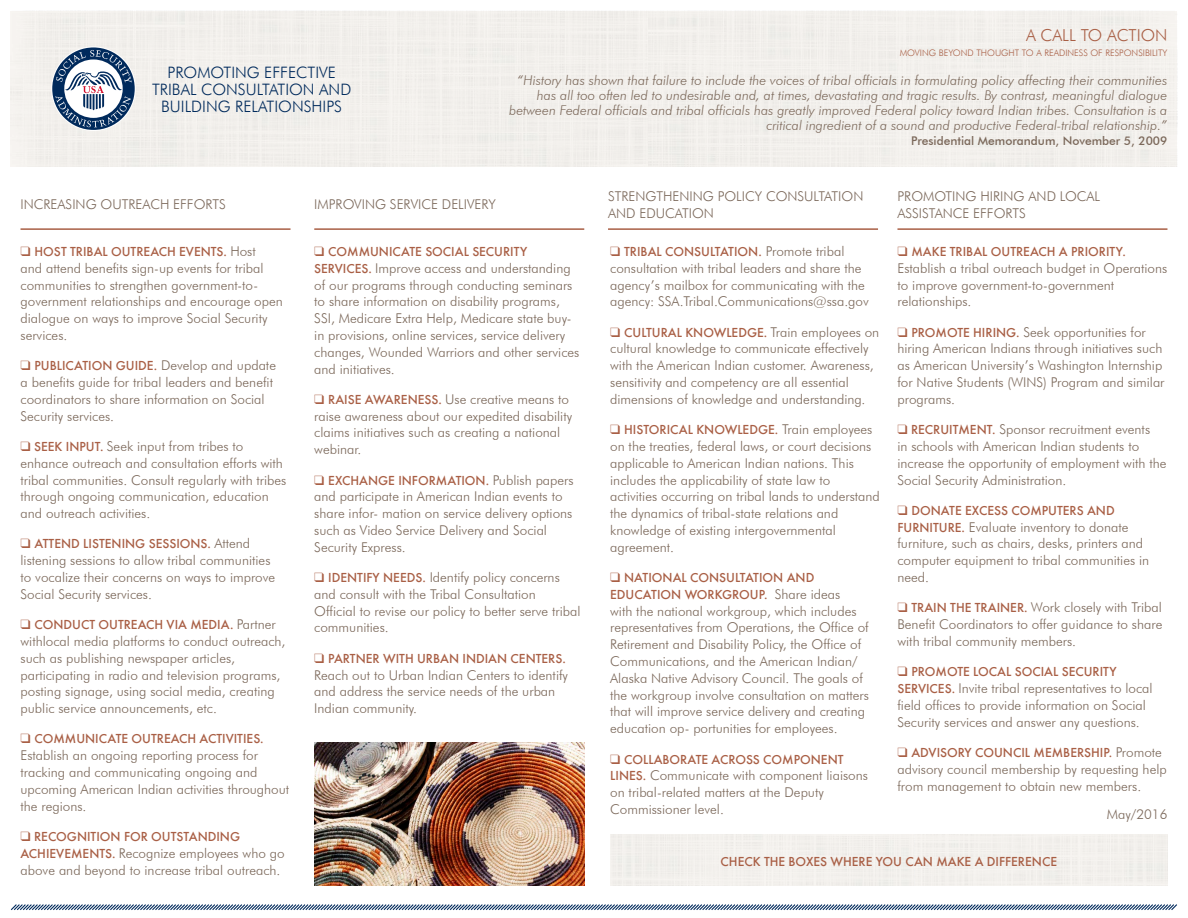
<style>
.page{position:relative;width:1188px;height:918px;background:#fff}
.page>*{position:absolute;margin:0;border:0;box-sizing:border-box;transform-origin:0 0}
.Body{font:300 16.5px "Futura BT";color:#a95f45}
.t1{font:300 15.75px/17px "Futura BT";color:#002a5c;text-align:center}
.Body-2{font:300 13.5px/16.8px "Futura BT";color:#7b685a}
.Body-3{font:italic 300 13.5px/15px "Futura BT";color:#7b685a;text-align:right}
.Body-4{font:500 13.5px "Futura TEE";color:#a95f45}
.Body-5{font:500 12px "Futura BT";color:#7b685a}
.Body-6{font:300 9px "Futura BT";color:#a95f45}
.s1{color:#a95f45}
.s2{font-family:"Futura TEE";font-weight:500;color:#a95f45}
</style>
<div class="page">
<hr style="left:21px;top:228px;width:270px;height:2px;background:#a95f45">
<hr style="left:314px;top:228px;width:270px;height:2px;background:#a95f45">
<hr style="left:608px;top:228px;width:270px;height:2px;background:#a95f45">
<hr style="left:897px;top:228px;width:270px;height:2px;background:#a95f45">
<svg style="left:11px;top:904px;width:1166px;height:6px;background:#8b9db4"></svg>
<svg style="left:52px;top:47px;width:83px;height:83px"></svg>
<svg style="left:55px;top:50px;width:77px;height:77px"></svg>
<img style="left:314px;top:742px;width:270px;height:143px">
<h1 class="t1" style="left:152px;top:64px;width:201px">PROMOTING EFFECTIVE<br>TRIBAL CONSULTATION AND<br>BUILDING RELATIONSHIPS</h1>
<p class="Body" style="left:1026px;top:25px;width:143px">A CALL TO ACTION</p>
<p class="Body-6" style="left:900px;top:47px;width:269px">MOVING BEYOND THOUGHT TO A READINESS OF RESPONSIBILITY</p>
<p class="Body-3" style="left:509px;top:72px;width:660px">“History has shown that failure to include the voices of tribal officials in formulating policy affecting their communities has all too often led to undesirable and, at times, devastating and tragic results. By contrast, meaningful dialogue between Federal officials and tribal officials has greatly improved Federal policy toward Indian tribes. Consultation is a critical ingredient of a sound and productive Federal-tribal relationship.”</p>
<p class="Body-5" style="left:911px;top:133px;width:258px">Presidential Memorandum, November 5, 2009</p>
<h2 class="Body-2" style="left:21px;top:196px;width:207px">INCREASING OUTREACH EFFORTS</h2>
<p class="Body-2" style="left:21px;top:243px;width:264px"><span class="s1">❑</span> <span class="s2">HOST TRIBAL OUTREACH EVENTS.</span> Host<br>and attend benefits sign-up events for tribal communities to strengthen government-to&shy;government relationships and encourage open dialogue on ways to improve Social Security services.</p>
<p class="Body-2" style="left:21px;top:357px;width:257px"><span class="s1">❑</span> <span class="s2">PUBLICATION GUIDE.</span> Develop and update a benefits guide for tribal leaders and benefit coordinators to share information on Social Security services.</p>
<p class="Body-2" style="left:21px;top:438px;width:267px"><span class="s1">❑</span> <span class="s2">SEEK INPUT.</span> Seek input from tribes to enhance outreach and consultation efforts with tribal communities. Consult regularly with tribes through ongoing communication, education and outreach activities.</p>
<p class="Body-2" style="left:21px;top:535px;width:256px"><span class="s1">❑</span> <span class="s2">ATTEND LISTENING SESSIONS.</span> Attend listening sessions to allow tribal communities to vocalize their concerns on ways to improve Social Security services.</p>
<p class="Body-2" style="left:21px;top:616px;width:266px"><span class="s1">❑</span> <span class="s2">CONDUCT OUTREACH VIA MEDIA.</span> Partner withlocal media platforms to conduct outreach, such as publishing newspaper articles, participating in radio and television programs, posting signage, using social media, creating public service announcements, etc.</p>
<p class="Body-2" style="left:21px;top:730px;width:270px"><span class="s1">❑</span> <span class="s2">COMMUNICATE OUTREACH ACTIVITIES.<br></span>Establish an ongoing reporting process for tracking and communicating ongoing and upcoming American Indian activities throughout the regions.</p>
<p class="Body-2" style="left:21px;top:828px;width:266px"><span class="s1">❑</span> <span class="s2">RECOGNITION FOR OUTSTANDING<br>ACHIEVEMENTS.</span> Recognize employees who go above and beyond to increase tribal outreach.</p>
<h2 class="Body-2" style="left:314px;top:196px;width:183px">IMPROVING SERVICE DELIVERY</h2>
<p class="Body-2" style="left:314px;top:243px;width:267px"><span class="s1">❑</span> <span class="s2">COMMUNICATE SOCIAL SECURITY SERVICES.</span> Improve access and understanding of our programs through conducting seminars to share information on disability programs, SSI, Medicare Extra Help, Medicare state buy&shy;in provisions, online services, service delivery changes, Wounded Warriors and other services and initiatives.</p>
<p class="Body-2" style="left:314px;top:391px;width:259px"><span class="s1">❑</span> <span class="s2">RAISE AWARENESS.</span> Use creative means to raise awareness about our expedited disability claims initiatives such as creating a national webinar.</p>
<p class="Body-2" style="left:314px;top:471px;width:261px"><span class="s1">❑</span> <span class="s2">EXCHANGE INFORMATION.</span> Publish papers and participate in American Indian events to share infor- mation on service delivery options such as Video Service Delivery and Social Security Express.</p>
<p class="Body-2" style="left:314px;top:569px;width:268px"><span class="s1">❑</span> <span class="s2">IDENTIFY NEEDS.</span> Identify policy concerns and consult with the Tribal Consultation Official to revise our policy to better serve tribal communities.</p>
<p class="Body-2" style="left:314px;top:649px;width:255px"><span class="s1">❑</span> <span class="s2">PARTNER WITH URBAN INDIAN CENTERS.<br></span>Reach out to Urban Indian Centers to identify and address the service needs of the urban Indian community.</p>
<h2 class="Body-2" style="left:608px;top:188px;width:257px">STRENGTHENING POLICY CONSULTATION<br>AND EDUCATION</h2>
<p class="Body-2" style="left:610px;top:243px;width:260px"><span class="s1">❑</span> <span class="s2">TRIBAL CONSULTATION.</span> Promote tribal consultation with tribal leaders and share the agency’s mailbox for communicating with the agency: SSA.Tribal.Communications@ssa.gov</p>
<p class="Body-2" style="left:610px;top:323px;width:271px"><span class="s1">❑</span> <span class="s2">CULTURAL KNOWLEDGE.</span> Train employees on cultural knowledge to communicate effectively with the American Indian customer. Awareness, sensitivity and competency are all essential dimensions of knowledge and understanding.</p>
<p class="Body-2" style="left:610px;top:421px;width:271px"><span class="s1">❑</span> <span class="s2">HISTORICAL KNOWLEDGE.</span> Train employees on the treaties, federal laws, or court decisions applicable to American Indian nations. This includes the applicability of state law to activities occurring on tribal lands to understand the dynamics of tribal-state relations and knowledge of existing intergovernmental agreement.</p>
<p class="Body-2" style="left:610px;top:569px;width:260px"><span class="s1">❑</span> <span class="s2">NATIONAL CONSULTATION AND EDUCATION WORKGROUP.</span> Share ideas<br>with the national workgroup, which includes representatives from Operations, the Office of Retirement and Disability Policy, the Office of Communications, and the American Indian/ Alaska Native Advisory Council. The goals of the workgroup involve consultation on matters that will improve service delivery and creating education op- portunities for employees.</p>
<p class="Body-2" style="left:610px;top:750px;width:259px"><span class="s1">❑</span> <span class="s2">COLLABORATE ACROSS COMPONENT LINES.</span> Communicate with component liaisons on tribal-related matters at the Deputy Commissioner level.</p>
<h2 class="Body-2" style="left:897px;top:188px;width:204px">PROMOTING HIRING AND LOCAL<br>ASSISTANCE EFFORTS</h2>
<p class="Body-2" style="left:897px;top:243px;width:271px"><span class="s1">❑</span> <span class="s2">MAKE TRIBAL OUTREACH A PRIORITY.<br></span>Establish a tribal outreach budget in Operations to improve government-to-government relationships.</p>
<p class="Body-2" style="left:897px;top:323px;width:269px"><span class="s1">❑</span> <span class="s2">PROMOTE HIRING.</span> Seek opportunities for hiring American Indians through initiatives such as American University’s Washington Internship for Native Students (WINS) Program and similar programs.</p>
<p class="Body-2" style="left:897px;top:421px;width:271px"><span class="s1">❑</span> <span class="s2">RECRUITMENT.</span> Sponsor recruitment events<br>in schools with American Indian students to increase the opportunity of employment with the Social Security Administration.</p>
<p class="Body-2" style="left:897px;top:502px;width:253px"><span class="s1">❑</span> <span class="s2">DONATE EXCESS COMPUTERS AND FURNITURE.</span> Evaluate inventory to donate furniture, such as chairs, desks, printers and computer equipment to tribal communities in need.</p>
<p class="Body-2" style="left:897px;top:599px;width:266px;text-align:justify"><span class="s1">❑</span> <span class="s2">TRAIN THE TRAINER.</span> Work closely with Tribal Benefit Coordinators to offer guidance to share with tribal community members.</p>
<p class="Body-2" style="left:897px;top:663px;width:257px"><span class="s1">❑</span> <span class="s2">PROMOTE LOCAL SOCIAL SECURITY SERVICES.</span> Invite tribal representatives to local field offices to provide information on Social Security services and answer any questions.</p>
<p class="Body-2" style="left:897px;top:744px;width:271px"><span class="s1">❑</span> <span class="s2">ADVISORY COUNCIL MEMBERSHIP.</span> Promote advisory council membership by requesting help from management to obtain new members.</p>
<p class="Body-2" style="left:1107px;top:806px;width:62px">May/2016</p>
<p class="Body-4" style="left:721px;top:853px;width:338px">CHECK THE BOXES WHERE YOU CAN MAKE A DIFFERENCE</p>
</div>
